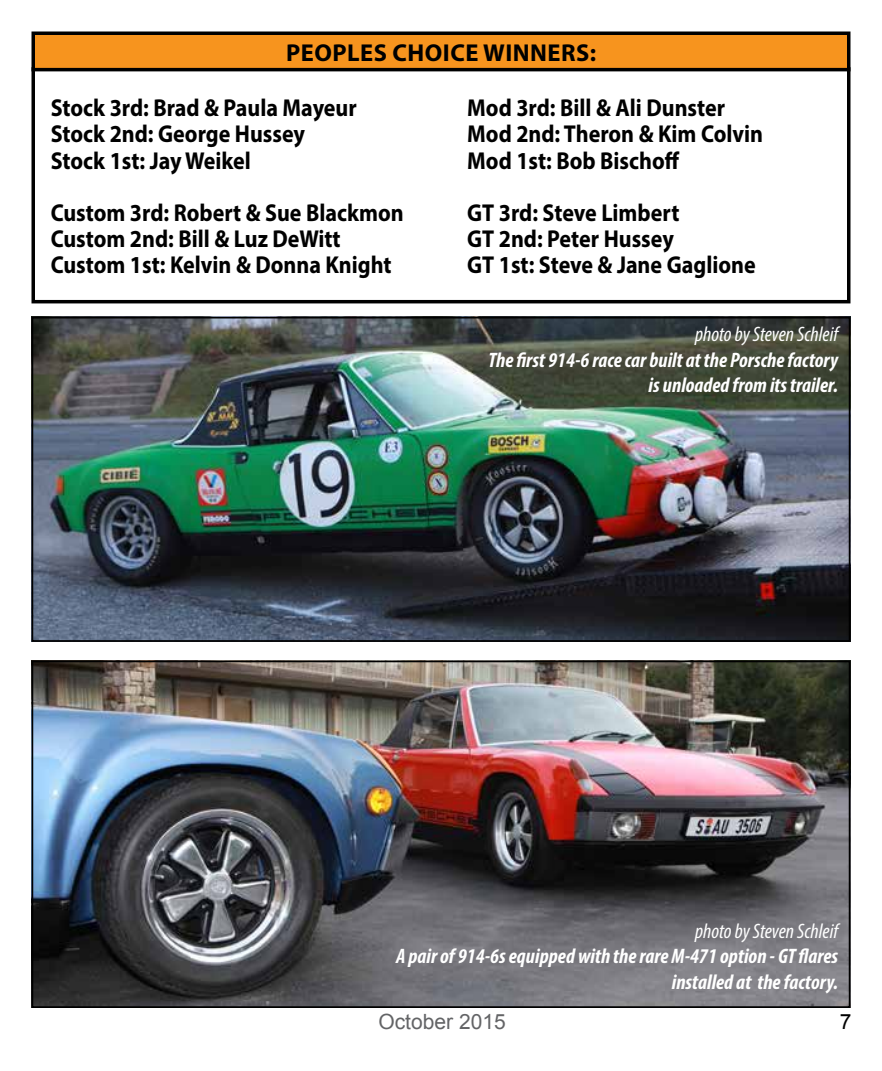
<style>
.page{position:relative;width:882px;height:1071px;background:#fff}
.page>*{position:absolute;margin:0;border:0;box-sizing:border-box;transform-origin:0 0}
.t1{font:700 24.5px/26.2px "Myriad Pro";color:#000;scale:.9 1}
.t2{font:700 24.5px "Myriad Pro";color:#000}
.t3{font:italic 700 condensed 21px/25.2px "Myriad Pro";color:#fff;text-align:right}
.t4{font:italic condensed 21px "Myriad Pro";color:#fff}
.t5{font:21px "Arial";color:#636466}
.t6{font:21px "Arial";color:#000}
</style>
<div class="page">
<div style="left:32px;top:67px;width:818px;height:236px;border:4px solid #000"></div>
<div style="left:33px;top:33px;width:816px;height:37px;background:#f7941e"></div>
<div style="left:32px;top:32px;width:818px;height:39px;border:4px solid #000"></div>
<img style="left:35px;top:664px;width:812px;height:341px">
<div style="left:32px;top:661px;width:818px;height:347px;border:2px solid #000"></div>
<img style="left:35px;top:320px;width:812px;height:319px">
<div style="left:32px;top:317px;width:818px;height:325px;border:2px solid #000"></div>
<p class="t2" style="left:286px;top:36px;width:30px">Peoples</p>
<p class="t2" style="left:392px;top:36px;width:137px">Choice Winners</p>
<p class="t2" style="left:590px;top:36px;width:8px">:</p>
<p class="t1" style="left:51px;top:94px;width:342px">Stock 3rd: Brad &amp; Paula Mayeur<br>Stock 2nd: George Hussey<br>Stock 1st: Jay Weikel</p>
<p class="t1" style="left:51px;top:199px;width:394px">Custom 3rd: Robert &amp; Sue Blackmon<br>Custom 2nd: Bill &amp; Luz DeWitt<br>Custom 1st: Kelvin &amp; Donna Knight</p>
<p class="t1" style="left:467px;top:94px;width:330px">Mod 3rd: Bill &amp; Ali Dunster<br>Mod 2nd: Theron &amp; Kim Colvin<br>Mod 1st: Bob Bischoff</p>
<p class="t1" style="left:467px;top:199px;width:322px">GT 3rd: Steve Limbert<br>GT 2nd: Peter Hussey<br>GT 1st: Steve &amp; Jane Gaglione</p>
<p class="t4" style="left:695px;top:322px;width:145px">photo by Steven Schleif</p>
<p class="t3" style="left:488px;top:347px;width:351px">The first 914-6 race car built at the Porsche factory is unloaded from its trailer.</p>
<p class="t4" style="left:695px;top:919px;width:145px">photo by Steven Schleif</p>
<p class="t3" style="left:396px;top:943px;width:444px">A pair of 914-6s equipped with the rare M-471 option - GT flares installed at the factory.</p>
<p class="t5" style="left:378px;top:1008px;width:129px">October 2015</p>
<p class="t6" style="left:840px;top:1008px;width:13px">7</p>
</div>
